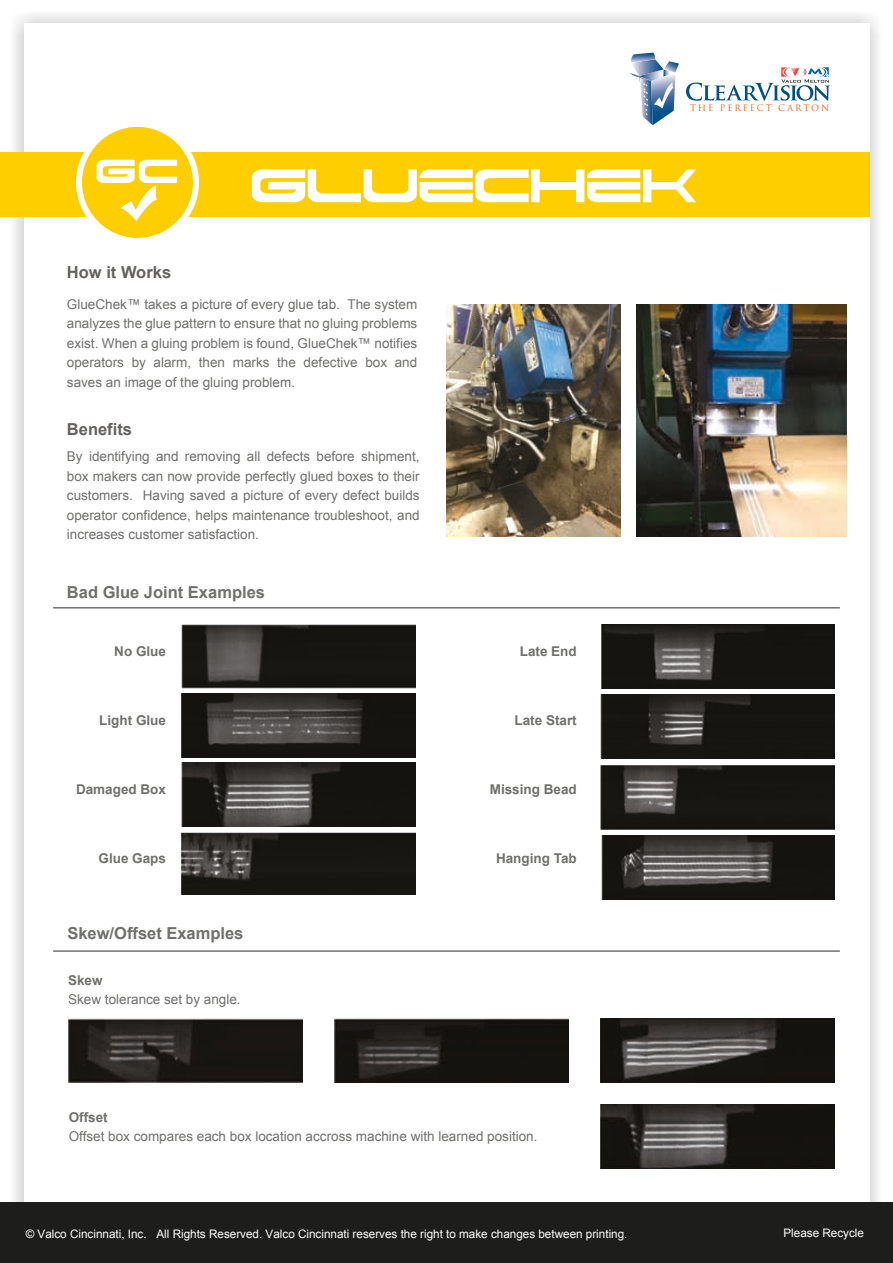
<style>
.page{position:relative;width:893px;height:1263px;background:#fff}
.page>*{position:absolute;margin:0;border:0;box-sizing:border-box;transform-origin:0 0}
.t1{font:56.4px "Dodger";letter-spacing:-.06em;color:#fff}
.t2{font:700 16.5px "Arial";color:#70706f}
.t3{font:700 16.5px "Arial";color:#646260}
.t4{font:13.5px/19.5px "Arial";color:#70706f;text-align:justify}
.t5{font:700 13.5px "Arial";color:#70706f}
.t6{font:11.7px "Arial";color:#fff}
.t7{font:8.7px "Trajan Pro";letter-spacing:.21em;color:#ea5b0c}
</style>
<div class="page">
<img style="left:14px;top:14px;width:864px;height:1188px">
<div style="left:24px;top:24px;width:845px;height:1210px;background:#fff"></div>
<img style="left:68px;top:1019px;width:234px;height:64px">
<img style="left:334px;top:1019px;width:234px;height:64px">
<img style="left:601px;top:1019px;width:234px;height:64px">
<img style="left:601px;top:1104px;width:234px;height:64px">
<img style="left:182px;top:625px;width:233px;height:63px">
<img style="left:182px;top:693px;width:233px;height:64px">
<img style="left:182px;top:762px;width:233px;height:64px">
<img style="left:182px;top:832px;width:233px;height:63px">
<img style="left:601px;top:625px;width:234px;height:63px">
<img style="left:601px;top:695px;width:234px;height:64px">
<img style="left:601px;top:765px;width:234px;height:64px">
<img style="left:601px;top:835px;width:234px;height:64px">
<img style="left:446px;top:305px;width:174px;height:231px">
<img style="left:637px;top:305px;width:209px;height:231px">
<div style="left:0;top:152px;width:869px;height:65px;background:#ffce00"></div>
<svg style="left:76px;top:126px;width:123px;height:112px"></svg>
<hr style="left:53px;top:607px;width:787px;height:1px;background:#70706f">
<hr style="left:53px;top:950px;width:787px;height:2px;background:#70706f">
<svg style="left:686px;top:67px;width:144px;height:34px"></svg>
<svg style="left:629px;top:53px;width:50px;height:72px"></svg>
<div style="left:0;top:1202px;width:893px;height:61px;background:#1d1d1b"></div>
<p class="t7" style="left:690px;top:102px;width:141px">THE PERFECT CARTON</p>
<h1 class="t1" style="left:97px;top:156px;width:607px"><sup>gc</sup> gLUECHEK</h1>
<p class="t3" style="left:67px;top:262px;width:106px">How it Works</p>
<p class="t4" style="left:67px;top:295px;width:352px">GlueChek™ takes a picture of every glue tab. The system analyzes the glue pattern to ensure that no gluing problems exist. When a gluing problem is found, GlueChek™ notifies operators by alarm, then marks the defective box and saves an image of the gluing problem.</p>
<p class="t3" style="left:67px;top:418px;width:67px">Benefits</p>
<p class="t4" style="left:67px;top:447px;width:354px">By identifying and removing all defects before shipment, box makers can now provide perfectly glued boxes to their customers. Having saved a picture of every defect builds operator confidence, helps maintenance troubleshoot, and increases customer satisfaction.</p>
<p class="t2" style="left:67px;top:581px;width:200px">Bad Glue Joint Examples</p>
<p class="t5" style="left:114px;top:642px;width:53px">No Glue</p>
<p class="t5" style="left:99px;top:712px;width:68px">Light Glue</p>
<p class="t5" style="left:76px;top:780px;width:92px">Damaged Box</p>
<p class="t5" style="left:99px;top:849px;width:69px">Glue Gaps</p>
<p class="t2" style="left:67px;top:923px;width:178px">Skew/Offset Examples</p>
<p class="t5" style="left:68px;top:971px;width:36px">Skew</p>
<p class="t4" style="left:68px;top:990px;width:174px">Skew tolerance set by angle.</p>
<p class="t5" style="left:520px;top:642px;width:59px">Late End</p>
<p class="t5" style="left:514px;top:712px;width:64px">Late Start</p>
<p class="t5" style="left:490px;top:780px;width:89px">Missing Bead</p>
<p class="t5" style="left:496px;top:849px;width:82px">Hanging Tab</p>
<p class="t5" style="left:69px;top:1108px;width:41px">Offset</p>
<p class="t4" style="left:69px;top:1127px;width:470px">Offset box compares each box location accross machine with learned position.</p>
<p class="t6" style="left:26px;top:1226px;width:603px">© Valco Cincinnati, Inc. All Rights Reserved. Valco Cincinnati reserves the right to make changes between printing.</p>
<p class="t6" style="left:783px;top:1225px;width:82px">Please Recycle</p>
</div>
